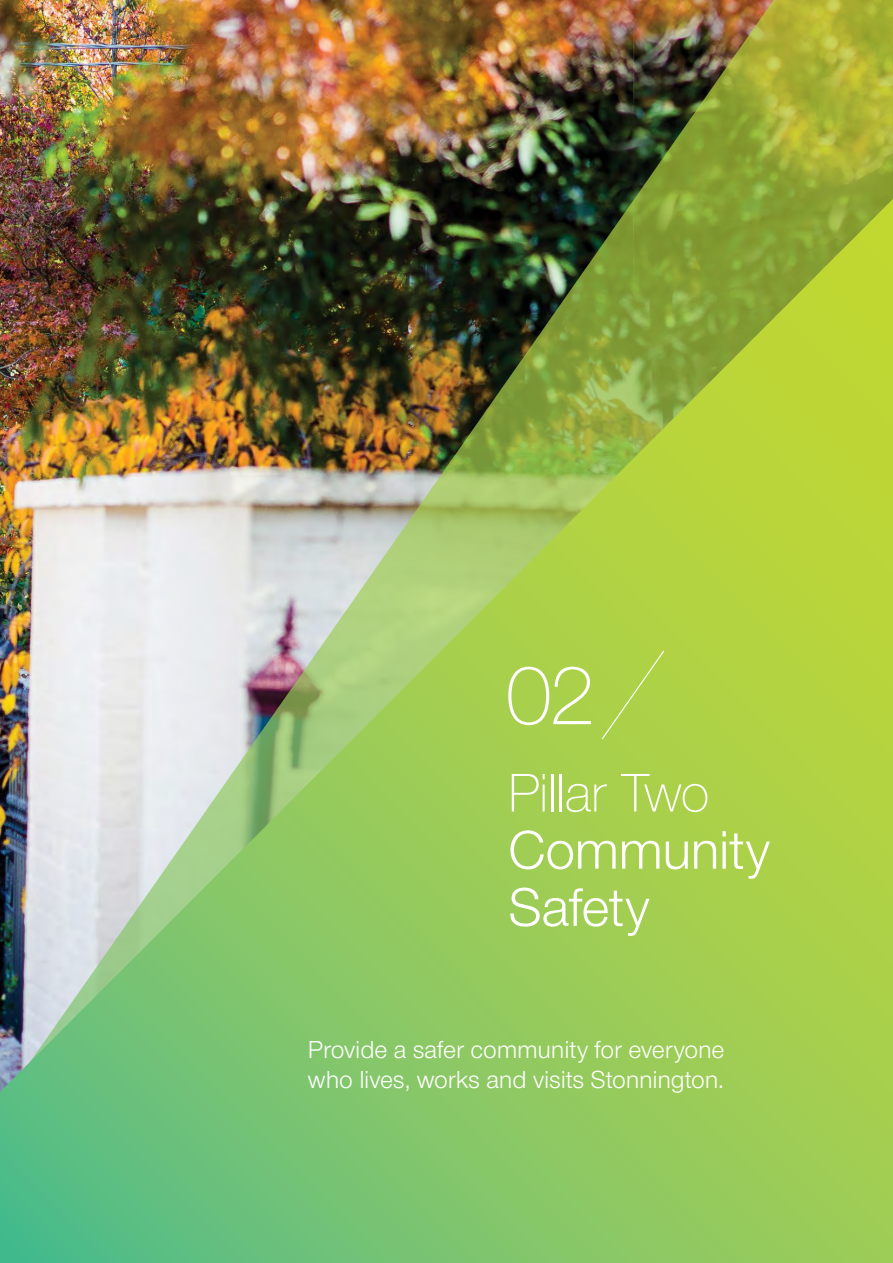
<style>
.page{position:relative;width:893px;height:1263px;background:#fff}
.page>*{position:absolute;margin:0;border:0;box-sizing:border-box;transform-origin:0 0}
.t1{font:100 81.9px "Helvetica Neue LT Std";color:#fff}
.t2{font:300 52.5px/57.2px "Helvetica Neue LT Pro";color:#fff}
.t3{font:100 52.5px "Helvetica Neue LT Pro";letter-spacing:-.005em;color:#fff}
.t4{font:25.5px/30px "Nimbus Sans Novus T";letter-spacing:-.005em;color:#fff}
</style>
<div class="page">
<img style="left:0;top:0;width:893px;height:199px">
<img style="left:0;top:199px;width:893px;height:1064px">
<div style="left:601px;top:649px;width:64px;height:91px;background:#add148"></div>
<h1 class="t1" style="left:506px;top:648px;width:90px">02</h1>
<h2 class="t3" style="left:508px;top:763px;width:202px">Pillar Two</h2>
<h2 class="t2" style="left:508px;top:820px;width:263px">Community<br>Safety</h2>
<p class="t4" style="left:308px;top:1034px;width:418px">Provide a safer community for everyone who lives, works and visits Stonnington.</p>
</div>
